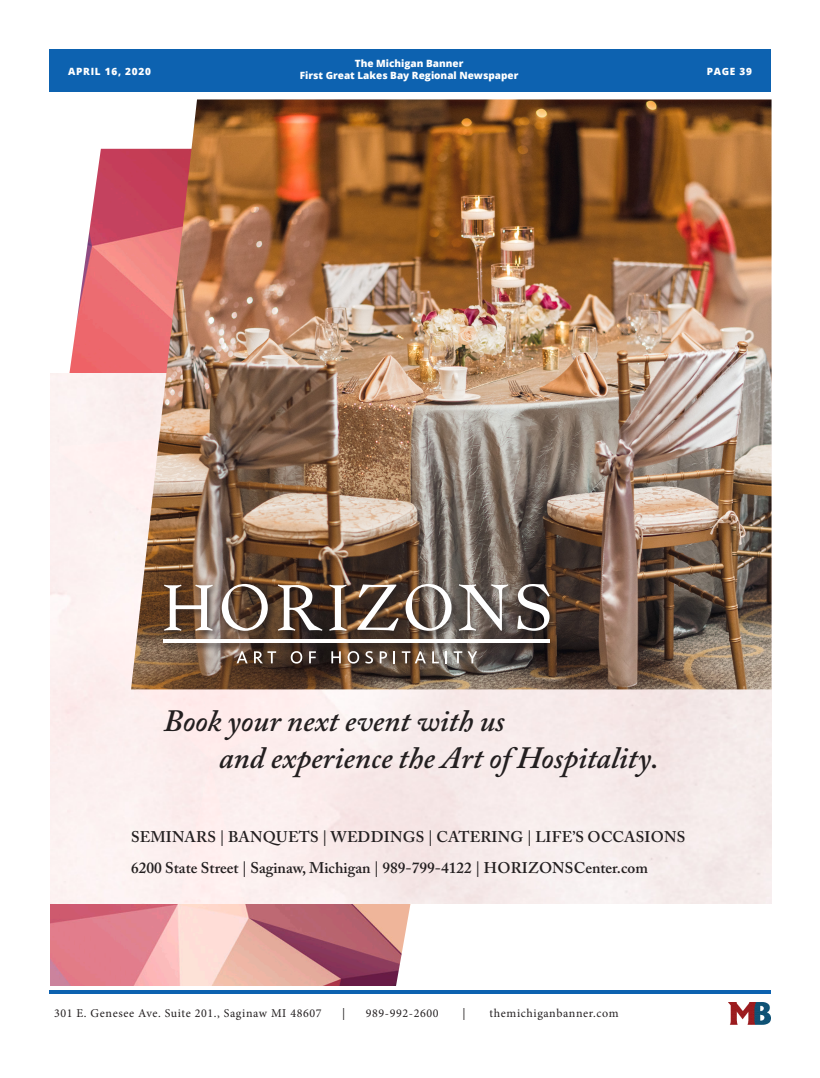
<style>
.page{position:relative;width:820px;height:1078px;background:#fff}
.page>*{position:absolute;margin:0;border:0;box-sizing:border-box;transform-origin:0 0}
.t1{font:italic 600 30.8px/37px "Adobe Caslon Pro";color:#231f20}
.t2{font:600 15.4px/31.7px "Adobe Caslon Pro";letter-spacing:.005em;color:#231f20}
.t3{font:12px "Minion Pro";letter-spacing:.05em;color:#231f20}
.t4{font:800 10px/12px "Open Sans";color:#fff;text-align:center}
.t5{font:800 10px "Open Sans";letter-spacing:.075em;color:#fff}
</style>
<div class="page">
<div style="left:49px;top:50px;width:721px;height:42px;background:#0d62b0"></div>
<hr style="left:49px;top:990px;width:721px;height:3px;background:#0d62b0">
<img style="left:728px;top:1002px;width:42px;height:22px">
<img style="left:51px;top:149px;width:492px;height:836px">
<img style="left:131px;top:99px;width:640px;height:590px">
<div style="left:161px;top:581px;width:397px;height:91px;background:#231f20;opacity:.75"></div>
<svg style="left:236px;top:651px;width:11px;height:12px"></svg>
<svg style="left:254px;top:651px;width:22px;height:12px"></svg>
<svg style="left:290px;top:651px;width:12px;height:12px"></svg>
<svg style="left:309px;top:651px;width:7px;height:12px"></svg>
<svg style="left:331px;top:651px;width:10px;height:12px"></svg>
<svg style="left:347px;top:651px;width:12px;height:12px"></svg>
<svg style="left:365px;top:651px;width:8px;height:12px"></svg>
<svg style="left:379px;top:651px;width:8px;height:12px"></svg>
<svg style="left:393px;top:651px;width:2px;height:12px"></svg>
<svg style="left:401px;top:651px;width:24px;height:12px"></svg>
<svg style="left:432px;top:651px;width:6px;height:12px"></svg>
<svg style="left:445px;top:651px;width:2px;height:12px"></svg>
<svg style="left:453px;top:651px;width:24px;height:12px"></svg>
<svg style="left:357px;top:584px;width:41px;height:46px"></svg>
<svg style="left:517px;top:584px;width:32px;height:46px"></svg>
<svg style="left:222px;top:584px;width:46px;height:46px"></svg>
<svg style="left:405px;top:584px;width:46px;height:46px"></svg>
<svg style="left:164px;top:584px;width:49px;height:46px"></svg>
<svg style="left:278px;top:584px;width:44px;height:46px"></svg>
<svg style="left:329px;top:584px;width:17px;height:46px"></svg>
<svg style="left:458px;top:584px;width:50px;height:46px"></svg>
<hr style="left:163px;top:639px;width:387px;height:4px;background:#fff">
<p class="t5" style="left:68px;top:64px;width:84px">APRIL 16, 2020</p>
<p class="t4" style="left:300px;top:57px;width:220px">The Michigan Banner<br>First Great Lakes Bay Regional Newspaper</p>
<p class="t4" style="left:706px;top:65px;width:47px">PAGE 39</p>
<p class="t1" style="left:219px;top:701px;width:441px;text-indent:-55px">Book your next event with us<br>and experience the Art of Hospitality.</p>
<p class="t2" style="left:131px;top:820px;width:555px">SEMINARS | BANQUETS | WEDDINGS | CATERING | LIFE’S OCCASIONS<br>6200 State Street | Saginaw, Michigan | 989-799-4122 | HORIZONSCenter.com</p>
<p class="t3" style="left:54px;top:1004px;width:269px">301 E. Genesee Ave. Suite 201., Saginaw MI 48607</p>
<p class="t3" style="left:342px;top:1004px;width:5px">|</p>
<p class="t3" style="left:366px;top:1004px;width:74px">989-992-2600</p>
<p class="t3" style="left:462px;top:1004px;width:5px">|</p>
<p class="t3" style="left:489px;top:1004px;width:130px">themichiganbanner.com</p>
</div>
